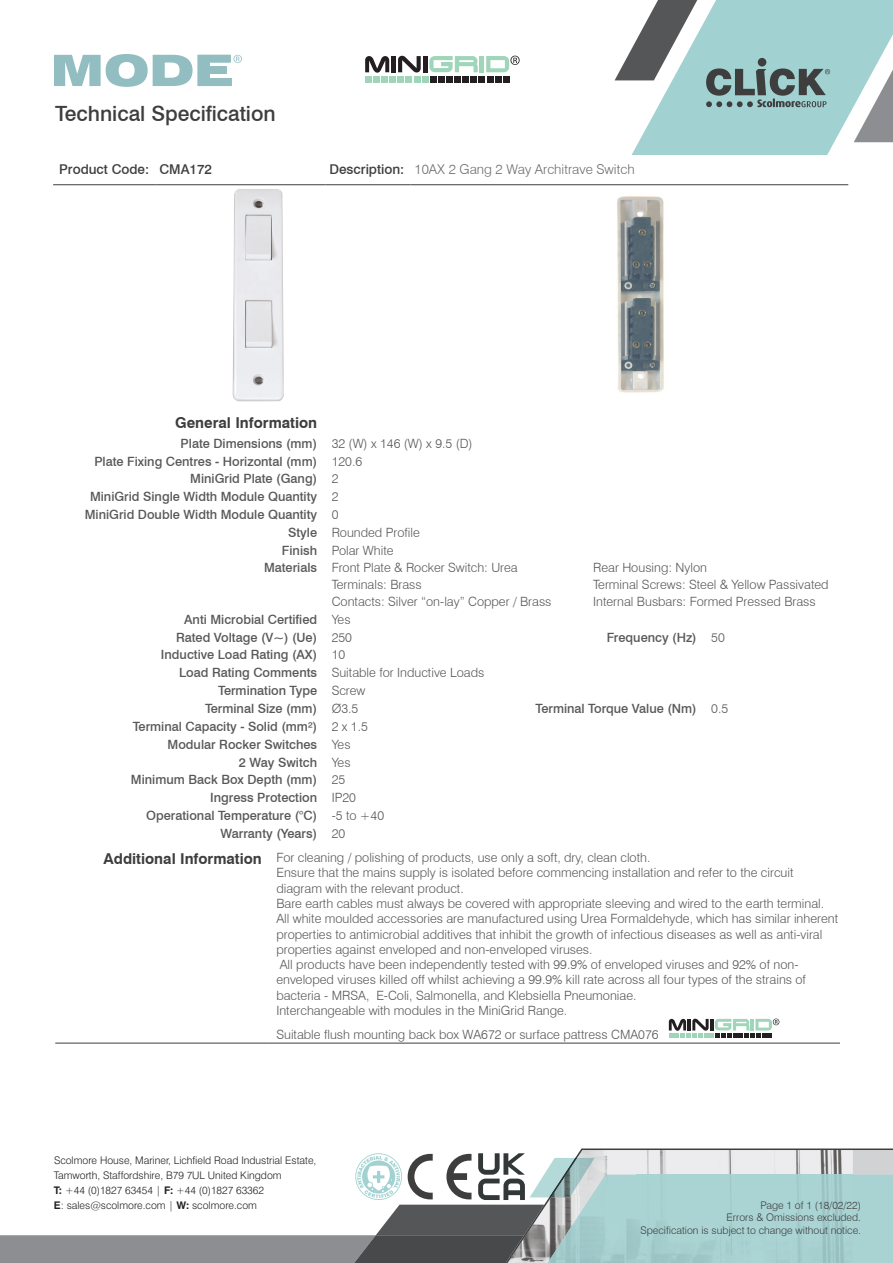
<style>
.page{position:relative;width:893px;height:1263px;background:#fff}
.page>*{position:absolute;margin:0;border:0;box-sizing:border-box;transform-origin:0 0}
.t1{font:500 21px "Swiss 721 BT";color:#3e3e3f}
.Main_Headers{font:700 15px "Swiss 721 BT";color:#3e3e3f}
.Description_Text_wit{font:300 13.5px "Swiss 721 BT";color:#6c6d70}
.Leading_Box_Text{font:500 13.5px "Swiss 721 BT";color:#3e3e3f}
.Product_Code_Text{font:500 13.5px "Swiss 721 BT";color:#3e3e3f}
.Table_Text_Right{font:300 12.75px/15.3px "Swiss 721 BT";color:#57585a}
.Table_Text_Left{font:500 12.75px "Swiss 721 BT";color:#57585a}
.t2{font:300 10.5px/15px "Swiss 721 BT";color:#231f20}
.Ommissions_Text_Grey{font:300 10.5px "Swiss 721 BT";color:#3e3e3f}
.s1{font-weight:700}
</style>
<div class="page">
<svg style="left:54px;top:54px;width:188px;height:33px"></svg>
<svg style="left:615px;top:0;width:278px;height:155px"></svg>
<svg style="left:0;top:1148px;width:893px;height:115px"></svg>
<hr style="left:53px;top:184px;width:102px;height:1px;background:#3e3e3f">
<hr style="left:155px;top:184px;width:149px;height:1px;background:#3e3e3f">
<svg style="left:304px;top:184px;width:21px;height:1px"></svg>
<hr style="left:325px;top:184px;width:85px;height:1px;background:#3e3e3f">
<hr style="left:410px;top:184px;width:438px;height:1px;background:#3e3e3f">
<img style="left:232px;top:189px;width:52px;height:212px">
<img style="left:617px;top:196px;width:47px;height:197px">
<hr style="left:55px;top:1043px;width:213px;height:1px;background:#3e3e3f">
<hr style="left:268px;top:1043px;width:578px;height:1px;background:#3e3e3f">
<svg style="left:669px;top:1018px;width:110px;height:20px"></svg>
<svg style="left:365px;top:56px;width:24px;height:17px"></svg>
<div style="left:391px;top:56px;width:5px;height:16px;background:#231f20"></div>
<svg style="left:398px;top:56px;width:23px;height:17px"></svg>
<hr style="left:423px;top:56px;width:4px;height:16px;background:#231f20">
<svg style="left:429px;top:56px;width:49px;height:16px"></svg>
<hr style="left:480px;top:56px;width:4px;height:16px;background:#9fd5b9">
<div style="left:365px;top:76px;width:7px;height:7px;background:#9fd5b9"></div>
<div style="left:373px;top:76px;width:7px;height:7px;background:#9fd5b9"></div>
<div style="left:381px;top:76px;width:7px;height:7px;background:#9fd5b9"></div>
<div style="left:390px;top:76px;width:6px;height:7px;background:#9fd5b9"></div>
<div style="left:398px;top:76px;width:6px;height:7px;background:#9fd5b9"></div>
<div style="left:406px;top:76px;width:6px;height:7px;background:#9fd5b9"></div>
<div style="left:414px;top:76px;width:6px;height:7px;background:#9fd5b9"></div>
<div style="left:422px;top:76px;width:6px;height:7px;background:#9fd5b9"></div>
<div style="left:430px;top:76px;width:6px;height:7px;background:#231f20"></div>
<div style="left:438px;top:76px;width:7px;height:7px;background:#231f20"></div>
<div style="left:446px;top:76px;width:7px;height:7px;background:#231f20"></div>
<div style="left:454px;top:76px;width:7px;height:7px;background:#231f20"></div>
<div style="left:463px;top:76px;width:6px;height:7px;background:#231f20"></div>
<div style="left:471px;top:76px;width:6px;height:7px;background:#231f20"></div>
<div style="left:479px;top:76px;width:6px;height:7px;background:#231f20"></div>
<div style="left:487px;top:76px;width:6px;height:7px;background:#231f20"></div>
<div style="left:495px;top:76px;width:6px;height:7px;background:#231f20"></div>
<div style="left:503px;top:76px;width:6px;height:7px;background:#231f20"></div>
<svg style="left:486px;top:56px;width:34px;height:16px"></svg>
<div style="left:840px;top:398px;width:37px;height:749px;background:#fff"></div>
<p class="t1" style="left:55px;top:101px;width:222px">Technical Specification</p>
<p class="Leading_Box_Text" style="left:59px;top:161px;width:92px">Product Code:</p>
<p class="Product_Code_Text" style="left:159px;top:161px;width:54px">CMA172</p>
<p class="Leading_Box_Text" style="left:329px;top:161px;width:76px">Description:</p>
<p class="Description_Text_wit" style="left:415px;top:161px;width:222px">10AX 2 Gang 2 Way Architrave Switch</p>
<p class="Main_Headers" style="left:175px;top:412px;width:144px">General Information</p>
<p class="Table_Text_Left" style="left:181px;top:435px;width:138px">Plate Dimensions (mm)</p>
<p class="Table_Text_Right" style="left:332px;top:435px;width:142px">32 (W) x 146 (W) x 9.5 (D)</p>
<p class="Table_Text_Left" style="left:94px;top:453px;width:224px">Plate Fixing Centres - Horizontal (mm)</p>
<p class="Table_Text_Right" style="left:332px;top:453px;width:32px">120.6</p>
<p class="Table_Text_Left" style="left:190px;top:471px;width:128px">MiniGrid Plate (Gang)</p>
<p class="Table_Text_Right" style="left:332px;top:471px;width:8px">2</p>
<p class="Table_Text_Left" style="left:90px;top:489px;width:229px">MiniGrid Single Width Module Quantity</p>
<p class="Table_Text_Right" style="left:332px;top:489px;width:8px">2</p>
<p class="Table_Text_Left" style="left:85px;top:507px;width:234px">MiniGrid Double Width Module Quantity</p>
<p class="Table_Text_Right" style="left:332px;top:507px;width:8px">0</p>
<p class="Table_Text_Left" style="left:288px;top:525px;width:31px">Style</p>
<p class="Table_Text_Right" style="left:332px;top:525px;width:90px">Rounded Profile</p>
<p class="Table_Text_Left" style="left:282px;top:542px;width:37px">Finish</p>
<p class="Table_Text_Right" style="left:332px;top:542px;width:63px">Polar White</p>
<p class="Table_Text_Left" style="left:264px;top:560px;width:55px">Materials</p>
<p class="Table_Text_Right" style="left:332px;top:560px;width:188px">Front Plate &amp; Rocker Switch: Urea</p>
<p class="Table_Text_Right" style="left:593px;top:560px;width:115px">Rear Housing: Nylon</p>
<p class="Table_Text_Right" style="left:332px;top:577px;width:92px">Terminals: Brass</p>
<p class="Table_Text_Right" style="left:593px;top:577px;width:237px">Terminal Screws: Steel &amp; Yellow Passivated</p>
<p class="Table_Text_Right" style="left:332px;top:594px;width:221px">Contacts: Silver “on-lay” Copper / Brass</p>
<p class="Table_Text_Right" style="left:593px;top:594px;width:224px">Internal Busbars: Formed Pressed Brass</p>
<p class="Table_Text_Left" style="left:184px;top:611px;width:134px">Anti Microbial Certified</p>
<p class="Table_Text_Right" style="left:332px;top:611px;width:20px">Yes</p>
<p class="Table_Text_Left" style="left:176px;top:629px;width:143px">Rated Voltage (V~) (Ue)</p>
<p class="Table_Text_Right" style="left:332px;top:629px;width:22px">250</p>
<p class="Table_Text_Left" style="left:607px;top:629px;width:92px">Frequency (Hz)</p>
<p class="Table_Text_Right" style="left:711px;top:629px;width:15px">50</p>
<p class="Table_Text_Left" style="left:161px;top:647px;width:158px">Inductive Load Rating (AX)</p>
<p class="Table_Text_Right" style="left:332px;top:647px;width:15px">10</p>
<p class="Table_Text_Left" style="left:179px;top:665px;width:139px">Load Rating Comments</p>
<p class="Table_Text_Right" style="left:332px;top:665px;width:154px">Suitable for Inductive Loads</p>
<p class="Table_Text_Left" style="left:218px;top:683px;width:100px">Termination Type</p>
<p class="Table_Text_Right" style="left:332px;top:683px;width:35px">Screw</p>
<p class="Table_Text_Left" style="left:205px;top:701px;width:114px">Terminal Size (mm)</p>
<p class="Table_Text_Right" style="left:332px;top:701px;width:28px">Ø3.5</p>
<p class="Table_Text_Left" style="left:536px;top:701px;width:163px">Terminal Torque Value (Nm)</p>
<p class="Table_Text_Right" style="left:711px;top:701px;width:18px">0.5</p>
<p class="Table_Text_Left" style="left:133px;top:718px;width:186px">Terminal Capacity - Solid (mm²)</p>
<p class="Table_Text_Right" style="left:332px;top:718px;width:38px">2 x 1.5</p>
<p class="Table_Text_Left" style="left:168px;top:736px;width:151px">Modular Rocker Switches</p>
<p class="Table_Text_Right" style="left:332px;top:736px;width:20px">Yes</p>
<p class="Table_Text_Left" style="left:239px;top:754px;width:80px">2 Way Switch</p>
<p class="Table_Text_Right" style="left:332px;top:754px;width:20px">Yes</p>
<p class="Table_Text_Left" style="left:131px;top:772px;width:188px">Minimum Back Box Depth (mm)</p>
<p class="Table_Text_Right" style="left:332px;top:772px;width:15px">25</p>
<p class="Table_Text_Left" style="left:210px;top:790px;width:108px">Ingress Protection</p>
<p class="Table_Text_Right" style="left:332px;top:790px;width:26px">IP20</p>
<p class="Table_Text_Left" style="left:146px;top:808px;width:172px">Operational Temperature (°C)</p>
<p class="Table_Text_Right" style="left:332px;top:808px;width:54px">-5 to +40</p>
<p class="Table_Text_Left" style="left:221px;top:826px;width:98px">Warranty (Years)</p>
<p class="Table_Text_Right" style="left:332px;top:826px;width:15px">20</p>
<p class="Main_Headers" style="left:103px;top:848px;width:160px">Additional Information</p>
<p class="Table_Text_Right" style="left:276px;top:850px;width:376px">For cleaning / polishing of products, use only a soft, dry, clean cloth.</p>
<p class="Table_Text_Right" style="left:276px;top:865px;width:563px">Ensure that the mains supply is isolated before commencing installation and refer to the circuit diagram with the relevant product.<br>Bare earth cables must always be covered with appropriate sleeving and wired to the earth terminal.<br>All white moulded accessories are manufactured using Urea Formaldehyde, which has similar inherent properties to antimicrobial additives that inhibit the growth of infectious diseases as well as anti-viral properties against enveloped and non-enveloped viruses.<br>All products have been independently tested with 99.9% of enveloped viruses and 92% of non&shy;enveloped viruses killed off whilst achieving a 99.9% kill rate across all four types of the strains of bacteria - MRSA, E-Coli, Salmonella, and Klebsiella Pneumoniae.<br>Interchangeable with modules in the MiniGrid Range.</p>
<p class="Table_Text_Right" style="left:276px;top:1026px;width:384px">Suitable flush mounting back box WA672 or surface pattress CMA076</p>
<p class="t2" style="left:54px;top:1153px;width:264px">Scolmore House, Mariner, Lichfield Road Industrial Estate, Tamworth, Staffordshire, B79 7UL United Kingdom<br><span class="s1">T:</span> +44 (0)1827 63454 | <span class="s1">F:</span> +44 (0)1827 63362<br><span class="s1">E</span>: sales@scolmore.com | <span class="s1">W:</span> scolmore.com</p>
<p class="Ommissions_Text_Grey" style="left:760px;top:1199px;width:102px">Page 1 of 1 (18/02/22)</p>
<p class="Ommissions_Text_Grey" style="left:727px;top:1211px;width:136px">Errors &amp; Omissions excluded.</p>
<p class="Ommissions_Text_Grey" style="left:640px;top:1224px;width:222px">Specification is subject to change without notice.</p>
</div>
